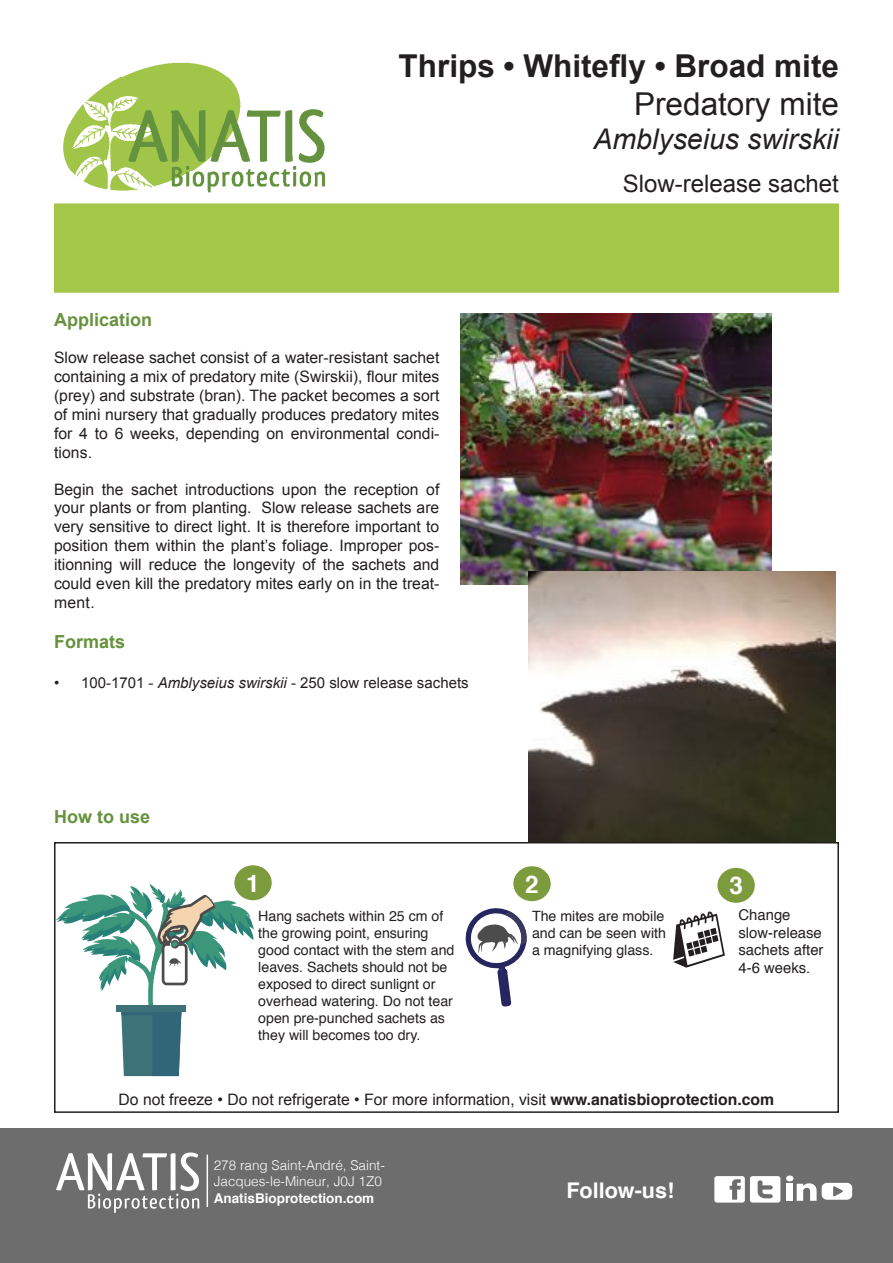
<style>
.page{position:relative;width:893px;height:1263px;background:#fff}
.page>*{position:absolute;margin:0;border:0;box-sizing:border-box;transform-origin:0 0}
.t1{font:700 31.5px "Arial";color:#231f20}
.t2{font:31.5px "Arial";color:#231f20}
.t3{font:italic 28.5px "Arial";color:#231f20}
.t4{font:700 24.3px "Helvetica";color:#fff}
.t5{font:24px "Arial";color:#231f20}
.t6{font:700 21.6px "Helvetica";color:#fff}
.t7{font:700 18px "Arial";color:#66923e}
.t8{font:15.75px/18.9px "Arial";color:#231f20;text-align:justify}
.t9{font:15px "Arial";color:#231f20}
.t10{font:14.85px/17.9px "Helvetica";color:#231f20}
.t11{font:14.1px/17px "Helvetica";color:#231f20}
.t12{font:300 13.5px "Helvetica";color:#fff}
.t13{font:700 13.5px "Helvetica";color:#fff}
.s1{font-style:italic}
.s2{font-family:"Helvetica"}
.s3{font-family:"Helvetica";font-weight:700}
</style>
<div class="page">
<img style="left:461px;top:313px;width:310px;height:271px">
<img style="left:529px;top:571px;width:307px;height:271px">
<img style="left:63px;top:62px;width:261px;height:131px">
<div style="left:54px;top:203px;width:785px;height:90px;background:#a4c74a;border:2px solid #a4c74a"></div>
<div style="left:54px;top:842px;width:785px;height:271px;border:2px solid #231f20"></div>
<svg style="left:465px;top:908px;width:62px;height:99px"></svg>
<svg style="left:673px;top:911px;width:52px;height:57px"></svg>
<div style="left:234px;top:865px;width:38px;height:35px;background:#7c9b3d;border-radius:50%"></div>
<div style="left:513px;top:866px;width:38px;height:35px;background:#7c9b3d;border-radius:50%"></div>
<div style="left:717px;top:868px;width:38px;height:35px;background:#7c9b3d;border-radius:50%"></div>
<svg style="left:55px;top:884px;width:199px;height:192px"></svg>
<div style="left:0;top:1128px;width:893px;height:135px;background:#6d6d6e"></div>
<svg style="left:56px;top:1152px;width:143px;height:61px"></svg>
<hr style="left:207px;top:1155px;width:1px;height:52px;background:#fff">
<svg style="left:714px;top:1176px;width:66px;height:26px"></svg>
<div style="left:786px;top:1184px;width:7px;height:17px;background:#fff"></div>
<div style="left:786px;top:1175px;width:7px;height:6px;background:#fff;border-radius:50%"></div>
<svg style="left:797px;top:1183px;width:55px;height:18px"></svg>
<h1 class="t1" style="left:399px;top:45px;width:442px">Thrips • Whitefly • Broad mite</h1>
<h1 class="t2" style="left:634px;top:83px;width:206px">Predatory mite</h1>
<h2 class="t3" style="left:593px;top:120px;width:247px">Amblyseius swirskii</h2>
<h3 class="t5" style="left:623px;top:168px;width:218px">Slow-release sachet</h3>
<p class="t7" style="left:54px;top:308px;width:100px">Application</p>
<p class="t8" style="left:54px;top:348px;width:387px">Slow release sachet consist of a water-resistant sachet containing a mix of predatory mite (Swirskii ,) flour mites (prey) and substrate (bran .) The packet becomes a sort of mini nursery that gradually produces predatory mites</p>
<p class="t8" style="left:54px;top:443px;width:40px">tions.</p>
<p class="t8" style="left:54px;top:424px;width:387px">for 4 to 6 weeks, depending on environmental condi-</p>
<p class="t8" style="left:54px;top:480px;width:42px">Begin</p>
<p class="t8" style="left:102px;top:480px;width:23px">the</p>
<p class="t8" style="left:131px;top:480px;width:48px">sachet</p>
<p class="t8" style="left:185px;top:480px;width:91px">introductions</p>
<p class="t8" style="left:282px;top:480px;width:37px">upon</p>
<p class="t8" style="left:325px;top:480px;width:23px">the</p>
<p class="t8" style="left:354px;top:480px;width:66px">reception</p>
<p class="t8" style="left:426px;top:480px;width:15px">of</p>
<p class="t8" style="left:54px;top:499px;width:387px">your plants or from planting.<br>very sensitive to direct light. isIt therefore important to</p>
<p class="t8" style="left:413px;top:555px;width:28px">and</p>
<p class="t8" style="left:262px;top:499px;width:179px">Slow release sachets are</p>
<p class="t8" style="left:54px;top:536px;width:387px">position them within the plant s’ foliage. Improper pos-</p>
<p class="t8" style="left:302px;top:555px;width:15px">of</p>
<p class="t8" style="left:54px;top:555px;width:60px">itionning</p>
<p class="t8" style="left:120px;top:555px;width:23px">will</p>
<p class="t8" style="left:149px;top:555px;width:50px">reduce</p>
<p class="t8" style="left:204px;top:555px;width:23px">the</p>
<p class="t8" style="left:233px;top:555px;width:64px">longevity</p>
<p class="t8" style="left:323px;top:555px;width:23px">the</p>
<p class="t8" style="left:352px;top:555px;width:56px">sachets</p>
<p class="t8" style="left:54px;top:574px;width:387px">could even kill the predatory mites early on in the treat-</p>
<p class="t8" style="left:54px;top:593px;width:42px">ment.</p>
<p class="t7" style="left:54px;top:630px;width:73px">Formats</p>
<p class="t9" style="left:81px;top:673px;width:389px">100-1701 - <span class="s1">Amblyseius swirskii</span> - 250 slow release sachets</p>
<p class="t9" style="left:54px;top:673px;width:7px">•</p>
<p class="t7" style="left:54px;top:805px;width:98px">How to use</p>
<h3 class="t4" style="left:246px;top:864px;width:15px">1</h3>
<h3 class="t4" style="left:525px;top:865px;width:15px">2</h3>
<h3 class="t4" style="left:729px;top:866px;width:15px">3</h3>
<p class="t11" style="left:258px;top:908px;width:198px">Hang sachets within 25 cm of the growing point, ensuring good contact with the stem and leaves. Sachets should not be exposed to direct sunlignt or overhead watering. Do not tear open pre-punched sachets as they will becomes too dry.</p>
<p class="t11" style="left:532px;top:908px;width:135px;text-align:justify">The mites are mobile and can be seen with a magnifying glass.</p>
<p class="t10" style="left:738px;top:906px;width:87px">Change slow-release sachets after<br>4-6 weeks.</p>
<p class="t8" style="left:118px;top:1090px;width:657px">Do not freeze • Do not refrigerate • <span class="s2">For more information, visit</span> <span class="s3">www.anatisbioprotection.com</span></p>
<p class="t12" style="left:214px;top:1154px;width:173px">278 rang Saint-André, Saint-</p>
<p class="t12" style="left:214px;top:1170px;width:170px">Jacques l e- -Mineur Z1J0J, 0</p>
<p class="t13" style="left:214px;top:1187px;width:162px">AnatisBioprotection.com</p>
<h3 class="t6" style="left:566px;top:1173px;width:109px">Follow-us!</h3>
</div>
